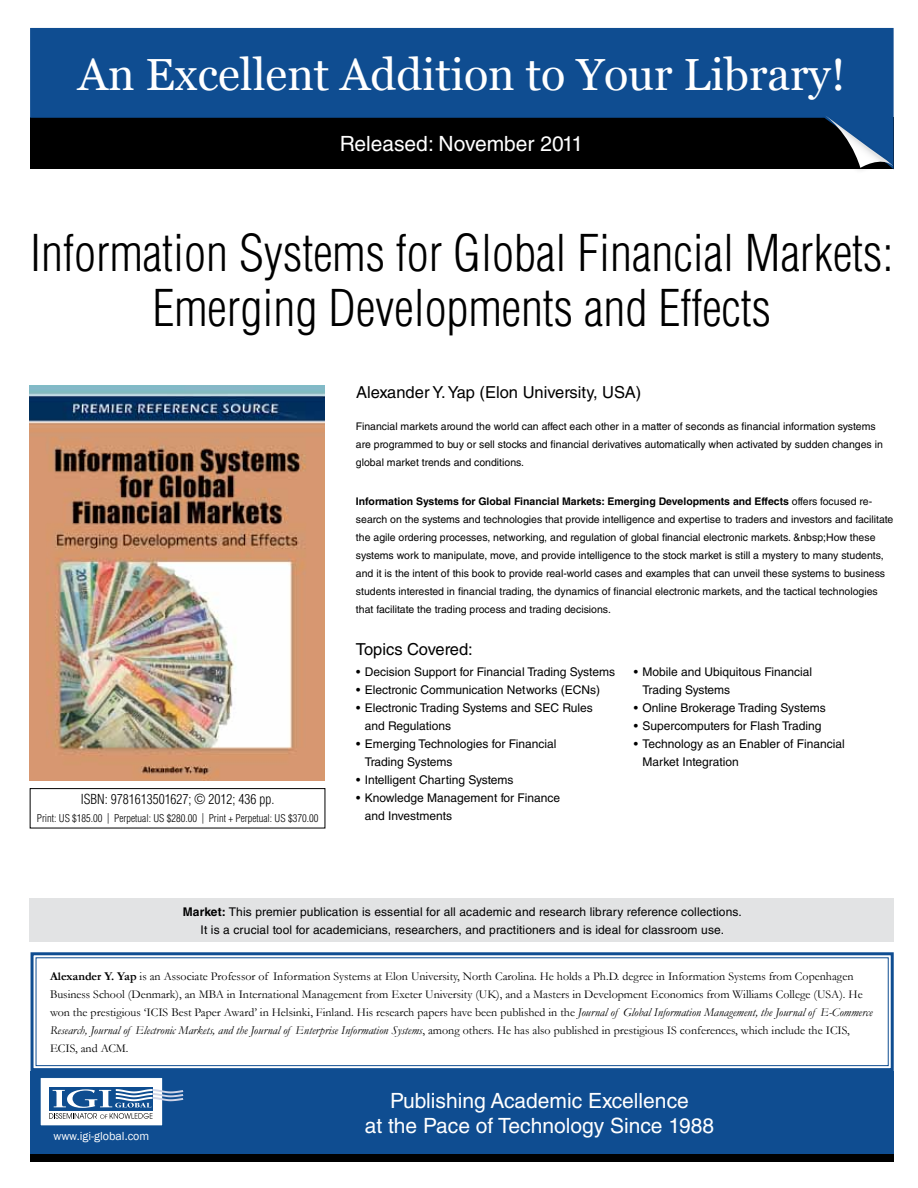
<style>
.page{position:relative;width:918px;height:1188px;background:#fff}
.page>*{position:absolute;margin:0;border:0;box-sizing:border-box;transform-origin:0 0}
.t1{font:300 condensed 49.5px/55.5px "Helvetica LT Std";color:#000;text-align:center}
.t2{font:45px "Vani";color:#fff}
.t3{font:21px/25.2px "Helvetica LT Std";color:#fff;text-align:center}
.t4{font:16.5px "Helvetica LT Std";color:#000}
.t5{font:300 condensed 13.5px "Helvetica LT Std";color:#000}
.t6{font:12px/18px "Garamond";color:#000}
.t7{font:12px/18px "Helvetica LT Std";color:#000}
.t8{font:12px "Franklin Gothic";color:#fff}
.t9{font:10.5px/18px "Helvetica LT Std";color:#000}
.t10{font:300 condensed 10.5px "Helvetica LT Std";color:#000}
.s1{font-weight:700}
.s2{font-style:italic}
</style>
<div class="page">
<div style="left:30px;top:899px;width:864px;height:43px;background:#e2e3e4"></div>
<div style="left:30px;top:1071px;width:864px;height:83px;background:#0f4d91"></div>
<div style="left:40px;top:1078px;width:123px;height:48px;background:#fff"></div>
<div style="left:40px;top:1077px;width:123px;height:49px;border:1px solid #0e4d90"></div>
<div style="left:49px;top:1087px;width:103px;height:23px;background:#0e4d90"></div>
<svg style="left:49px;top:1089px;width:134px;height:30px"></svg>
<svg style="left:30px;top:28px;width:864px;height:141px;background:#09325f"></svg>
<div style="left:816px;top:111px;width:78px;height:63px;background:#000;opacity:.2"></div>
<svg style="left:824px;top:115px;width:69px;height:53px;background:#2f4d6d"></svg>
<svg style="left:30px;top:952px;width:864px;height:119px"></svg>
<div style="left:36px;top:957px;width:853px;height:109px;border:1px solid #0f4d91"></div>
<img style="left:29px;top:385px;width:296px;height:396px">
<div style="left:30px;top:788px;width:295px;height:40px;border:1px solid #000"></div>
<div style="left:30px;top:1154px;width:864px;height:8px;background:#000"></div>
<h2 class="t2" style="left:78px;top:48px;width:769px">An Excellent Addition to Your Library!</h2>
<h3 class="t3" style="left:340px;top:131px;width:245px">Released: November 2011</h3>
<h1 class="t1" style="left:30px;top:225px;width:865px">Information Systems for Global Financial Markets:<br>Emerging Developments and Effects</h1>
<p class="t5" style="left:81px;top:791px;width:195px">ISBN: 9781613501627; © 2012; 436 pp.</p>
<p class="t10" style="left:37px;top:812px;width:283px">Print: US $185.00 | Perpetual: US $280.00 | Print + Perpetual: US $370.00</p>
<h3 class="t4" style="left:356px;top:382px;width:287px">Alexander Y. Yap (Elon University, USA)</h3>
<p class="t9" style="left:356px;top:417px;width:528px">Financial markets around the world can affect each other in a matter of seconds as financial information systems are programmed to buy or sell stocks and financial derivatives automatically when activated by sudden changes in global market trends and conditions.</p>
<p class="t9" style="left:356px;top:492px;width:539px"><span class="s1">Information Systems for Global Financial Markets: Emerging Developments and Effects</span> offers focused re&shy;search on the systems and technologies that provide intelligence and expertise to traders and investors and facilitate the agile ordering processes, networking, and regulation of global financial electronic markets. &amp;nbsp;How these systems work to manipulate, move, and provide intelligence to the stock market is still a mystery to many students, and it is the intent of this book to provide real-world cases and examples that can unveil these systems to business students interested in financial trading, the dynamics of financial electronic markets, and the tactical technologies that facilitate the trading process and trading decisions.</p>
<h3 class="t4" style="left:356px;top:640px;width:118px">Topics Covered:</h3>
<p class="t7" style="left:356px;top:663px;width:260px">• Decision Support for Financial Trading Systems</p>
<p class="t7" style="left:356px;top:681px;width:246px">• Electronic Communication Networks (ECNs)</p>
<p class="t7" style="left:365px;top:699px;width:230px;text-indent:-9px">• Electronic Trading Systems and SEC Rules and Regulations</p>
<p class="t7" style="left:365px;top:735px;width:193px;text-indent:-9px">• Emerging Technologies for Financial<br>Trading Systems</p>
<p class="t7" style="left:356px;top:771px;width:159px">• Intelligent Charting Systems</p>
<p class="t7" style="left:365px;top:789px;width:197px;text-indent:-9px">• Knowledge Management for Finance and Investments</p>
<p class="t7" style="left:643px;top:663px;width:171px;text-indent:-9px">• Mobile and Ubiquitous Financial<br>Trading Systems</p>
<p class="t7" style="left:634px;top:699px;width:193px">• Online Brokerage Trading Systems</p>
<p class="t7" style="left:634px;top:717px;width:189px">• Supercomputers for Flash Trading</p>
<p class="t7" style="left:643px;top:735px;width:204px;text-indent:-9px">• Technology as an Enabler of Financial<br>Market Integration</p>
<p class="t7" style="left:183px;top:903px;width:560px;text-align:center"><span class="s1">Market:</span> This premier publication is essential for all academic and research library reference collections.<br>It is a crucial tool for academicians, researchers, and practitioners and is ideal for classroom use.</p>
<p class="t6" style="left:50px;top:967px;width:824px"><span class="s1">Alexander Y. Yap</span> is an Associate Professor of Information Systems at Elon University, North Carolina. He holds a Ph.D. degree in Information Systems from Copenhagen Business School (Denmark), an MBA in International Management from Exeter University (UK), and a Masters in Development Economics from Williams College (USA). He won the prestigious ‘ICIS Best Paper Award’ in Helsinki, Finland. His research papers have been published in the <span class="s2">Journal of Global Information Management, the Journal of E-Commerce Research, Journal of Electronic Markets, and the Journal of Enterprise Information Systems</span>, among others. He has also published in prestigious IS conferences, which include the ICIS, ECIS, and ACM.</p>
<p class="t8" style="left:53px;top:1128px;width:97px">www.igi-global.com</p>
<h3 class="t3" style="left:365px;top:1088px;width:351px">Publishing Academic Excellence<br>at the Pace of Technology Since 1988</h3>
</div>
